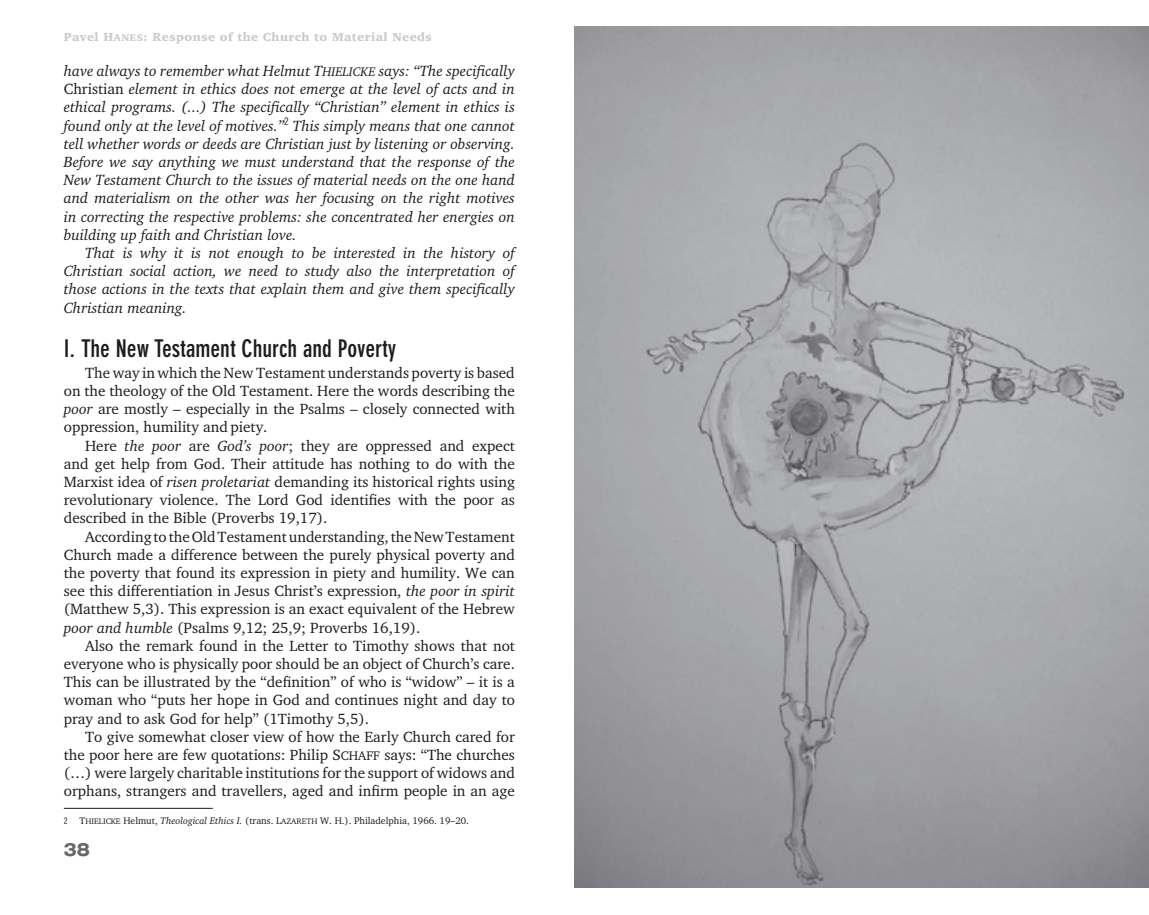
<style>
.page{position:relative;width:1149px;height:915px;background:#fff}
.page>*{position:absolute;margin:0;border:0;box-sizing:border-box;transform-origin:0 0}
.t1{font:700 condensed 24px "DIN Neuzeit Grotesk Std";color:#1b1c20}
.t2{font:700 18px "Helvetica H Extended";color:#68676c}
.t3{font:15.15px/18.1px "Charter Plain Hun";color:#1b1c20;text-align:justify}
.t4{font:15.15px/18.1px "Charter Ita Hun";color:#1b1c20;text-align:justify}
.t5{font:12px "Charter Bold Hun";letter-spacing:.035em;color:#c8cacc}
.t6{font:9.75px "Charter Plain Hun";color:#1b1c20}
.s1{font-family:"Charter Bold Hun SC840"}
.s2{font-family:"Charter Bold Hun SC840";font-size:10.05px}
.s3{font-family:"Charter Ita Hun SC840"}
.s4{font-family:"Charter Ita Hun SC840";font-size:12.75px}
.s5{font-family:"Charter Plain Hun"}
.s6{font-family:"Charter Ita Hun"}
.s7{font-family:"Charter Plain Hun SC840"}
.s8{font-family:"Charter Plain Hun SC840";font-size:12.75px}
.s9{font-family:"Trade Gothic Cond Eighteen";font-size:9px}
.s10{font-family:"Charter Plain Hun SC840";font-size:8.25px}
</style>
<div class="page">
<hr style="left:64px;top:807px;width:149px;height:1px;background:#1b1c20">
<img style="left:574px;top:27px;width:574px;height:860px">
<p class="t5" style="left:64px;top:29px;width:369px">Pavel <span class="s1">H</span><span class="s2">ANES</span>: Response of the Church to Material Needs</p>
<p class="t4" style="left:64px;top:61px;width:452px">have always to remember what Helmut <span class="s3">T</span><span class="s4">HIELICKE</span> says: “The specifically <span class="s5">Christian</span> element in ethics does not emerge at the level of acts and in ethical programs. (...) The specifically “Christian” element in ethics is found only at the level of motives.”<sup>2</sup> This simply means that one cannot tell whether words or deeds are Christian just by listening or observing.<br>Before we say anything we must understand that the response of the New Testament Church to the issues of material needs on the one hand and materialism on the other was her focusing on the right motives in correcting the respective problems: she concentrated her energies on building up faith and Christian love.</p>
<p class="t4" style="left:64px;top:243px;width:452px;text-indent:21px">That is why it is not enough to be interested in the history of Christian social action, we need to study also the interpretation of those actions in the texts that explain them and give them specifically Christian meaning.</p>
<h1 class="t1" style="left:64px;top:334px;width:334px">I. The New Testament Church and Poverty</h1>
<p class="t3" style="left:64px;top:363px;width:452px;text-indent:21px">The way in which the New Testament understands poverty is based on the theology of the Old Testament. Here the words describing the <span class="s6">poor</span> are mostly – especially in the Psalms – closely connected with oppression, humility and piety.</p>
<p class="t3" style="left:64px;top:436px;width:452px;text-indent:21px">Here <span class="s6">the poor</span> are <span class="s6">God’s poor</span>; they are oppressed and expect and get help from God. Their attitude has nothing to do with the Marxist idea of <span class="s6">risen proletariat</span> demanding its historical rights using revolutionary violence. The Lord God identifies with the poor as described in the Bible (Proverbs 19,17).</p>
<p class="t3" style="left:64px;top:527px;width:452px;text-indent:21px">According to the Old Testament understanding, the New Testament Church made a difference between the purely physical poverty and the poverty that found its expression in piety and humility. We can see this differentiation in Jesus Christ’s expression, <span class="s6">the poor in spirit </span>(Matthew 5,3). This expression is an exact equivalent of the Hebrew <span class="s6">poor and humble</span> (Psalms 9,12; 25,9; Proverbs 16,19).</p>
<p class="t3" style="left:64px;top:636px;width:452px;text-indent:21px">Also the remark found in the Letter to Timothy shows that not everyone who is physically poor should be an object of Church’s care.<br>This can be illustrated by the “definition” of who is “widow” – it is a woman who “puts her hope in God and continues night and day to pray and to ask God for help” (1Timothy 5,5).</p>
<p class="t3" style="left:64px;top:727px;width:452px;text-indent:21px">To give somewhat closer view of how the Early Church cared for the poor here are few quotations: Philip <span class="s7">S</span><span class="s8">CHAFF</span> says: “The churches (…) were largely charitable institutions for the support of widows and orphans, strangers and travellers, aged and infirm people in an age</p>
<p class="t6" style="left:64px;top:814px;width:406px"><span class="s9">2</span> <span class="s7">T</span><span class="s10">HIELICKE</span> Helmut, <span class="s6">Theological Ethics I.</span> (trans. <span class="s7">L</span><span class="s10">AZARETH</span> W. H.). Philadelphia, 1966. 19–20.</p>
<p class="t2" style="left:64px;top:838px;width:28px">38</p>
</div>
